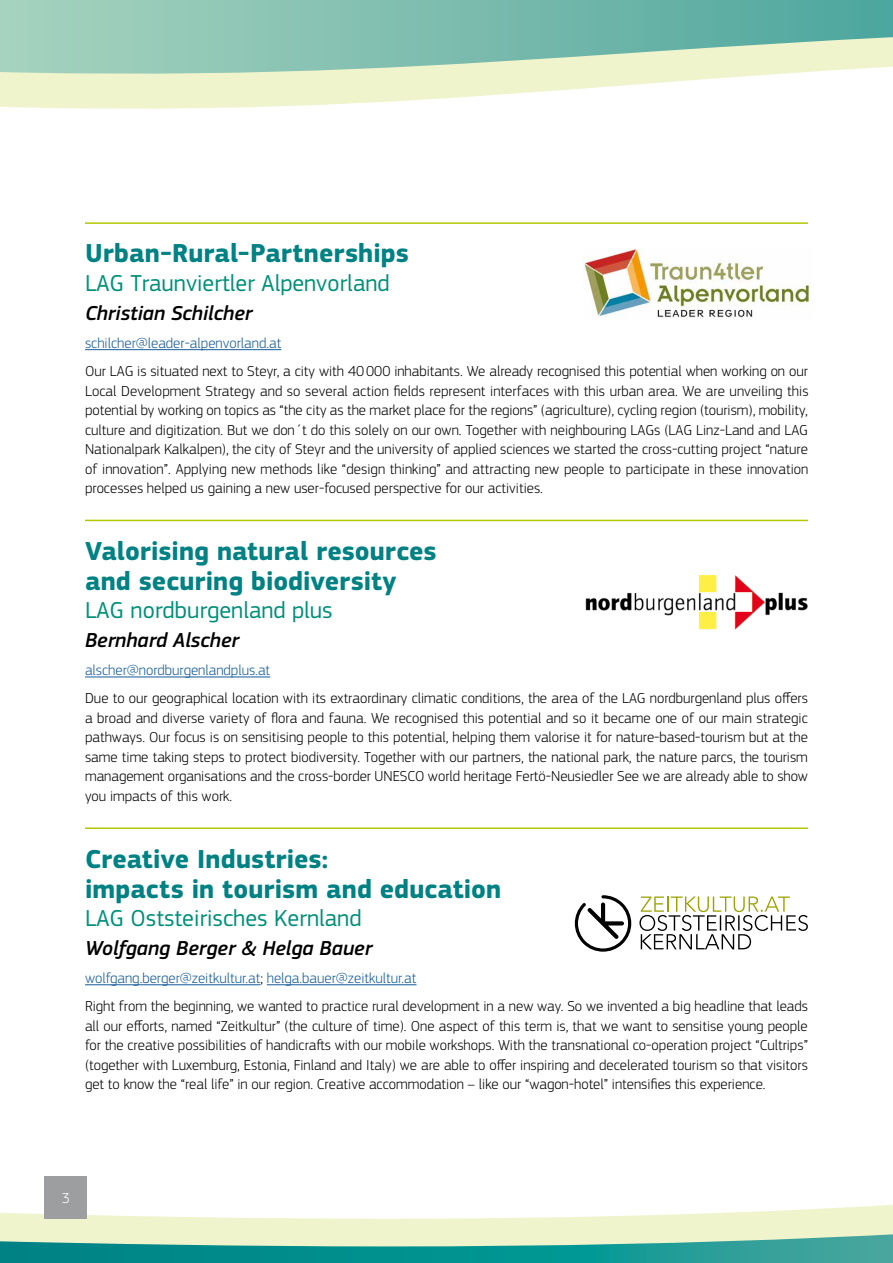
<style>
.page{position:relative;width:893px;height:1263px;background:#fff}
.page>*{position:absolute;margin:0;border:0;box-sizing:border-box;transform-origin:0 0}
.t1{font:700 27px/30px "EC Square Sans Pro";color:#008183}
.t2{font:24px "EC Square Sans Pro";color:#009078}
.t3{font:italic 500 21px "EC Square Sans Pro";color:#000}
.t4{font:300 15px/19.5px "EC Square Sans Pro";color:#000;text-align:justify}
.t5{font:300 15px "EC Square Sans Pro";color:#165b9a}
.t6{font:300 15px "EC Square Sans Pro";color:#fff}
.s1{color:#165b9a}
</style>
<div class="page">
<hr style="left:85px;top:222px;width:723px;height:2px;background:#b1c800">
<hr style="left:85px;top:349px;width:196px;height:1px;background:#165b9a">
<hr style="left:85px;top:520px;width:723px;height:1px;background:#b1c800">
<hr style="left:85px;top:677px;width:185px;height:1px;background:#165b9a">
<hr style="left:85px;top:827px;width:723px;height:2px;background:#b1c800">
<hr style="left:85px;top:984px;width:175px;height:1px;background:#165b9a">
<hr style="left:267px;top:984px;width:149px;height:1px;background:#165b9a">
<img style="left:584px;top:249px;width:226px;height:69px">
<img style="left:585px;top:574px;width:223px;height:56px">
<svg style="left:575px;top:895px;width:56px;height:57px"></svg>
<svg style="left:639px;top:896px;width:169px;height:53px"></svg>
<svg style="left:0;top:1190px;width:893px;height:73px"></svg>
<div style="left:45px;top:1176px;width:42px;height:42px;background:#9c9e9f"></div>
<svg style="left:0;top:82px;width:666px;height:27px;fill:#eff4cd"></svg>
<svg style="left:0;top:0;width:893px;height:82px;background:#9cccb8"></svg>
<h1 class="t1" style="left:85px;top:239px;width:325px">Urban-Rural-Partnerships</h1>
<h2 class="t2" style="left:85px;top:269px;width:306px">LAG Traunviertler Alpenvorland</h2>
<h3 class="t3" style="left:85px;top:301px;width:169px">Christian Schilcher</h3>
<p class="t5" style="left:85px;top:334px;width:198px">schilcher@leader-alpenvorland.at</p>
<p class="t4" style="left:85px;top:361px;width:725px">Our LAG is situated next to Steyr, a city with 40000 inhabitants. We already recognised this potential when working on our Local Development Strategy and so several action fields represent interfaces with this urban area. We are unveiling this potential by working on topics as “the city as the market place for the regions” (agriculture), cycling region (tourism), mobility, culture and digitization. But we don´t do this solely on our own. Together with neighbouring LAGs (LAG Linz‑Land and LAG Nationalpark Kalkalpen), the city of Steyr and the university of applied sciences we started the cross-cutting project “nature of innovation”. Applying new methods like “design thinking” and attracting new people to participate in these innovation processes helped us gaining a new user-focused perspective for our activities.</p>
<h1 class="t1" style="left:85px;top:537px;width:353px">Valorising natural resources and securing biodiversity</h1>
<h2 class="t2" style="left:85px;top:596px;width:249px">LAG nordburgenland plus</h2>
<h3 class="t3" style="left:85px;top:628px;width:156px">Bernhard Alscher</h3>
<p class="t5" style="left:85px;top:662px;width:187px">alscher@nordburgenlandplus.at</p>
<p class="t4" style="left:85px;top:689px;width:724px">Due to our geographical location with its extraordinary climatic conditions, the area of the LAG nordburgenland plus offers a broad and diverse variety of flora and fauna. We recognised this potential and so it became one of our main strategic pathways. Our focus is on sensitising people to this potential, helping them valorise it for nature-based-tourism but at the same time taking steps to protect biodiversity. Together with our partners, the national park, the nature parcs, the tourism management organisations and the cross‑border UNESCO world heritage Fertö-Neusiedler See we are already able to show you impacts of this work.</p>
<h1 class="t1" style="left:85px;top:844px;width:418px">Creative Industries:<br>impacts in tourism and education</h1>
<h2 class="t2" style="left:85px;top:904px;width:278px">LAG Oststeirisches Kernland</h2>
<h3 class="t3" style="left:85px;top:936px;width:289px">Wolfgang Berger &amp; Helga Bauer</h3>
<p class="t4" style="left:85px;top:964px;width:724px;line-height:28px"><span class="s1">wolfgang.berger@zeitkultur.at</span>; <span class="s1">helga.bauer@zeitkultur.at<br></span>Right from the beginning, we wanted to practice rural development in a new way. So we invented a big headline that leads</p>
<p class="t4" style="left:85px;top:1016px;width:724px">all our efforts, named “Zeitkultur” (the culture of time). One aspect of this term is, that we want to sensitise young people for the creative possibilities of handicrafts with our mobile workshops. With the transnational co-operation project “Cultrips” (together with Luxemburg, Estonia, Finland and Italy) we are able to offer inspiring and decelerated tourism so that visitors get to know the “real life” in our region. Creative accommodation – like our “wagon-hotel” intensifies this experience.</p>
<p class="t6" style="left:62px;top:1189px;width:10px">3</p>
</div>
